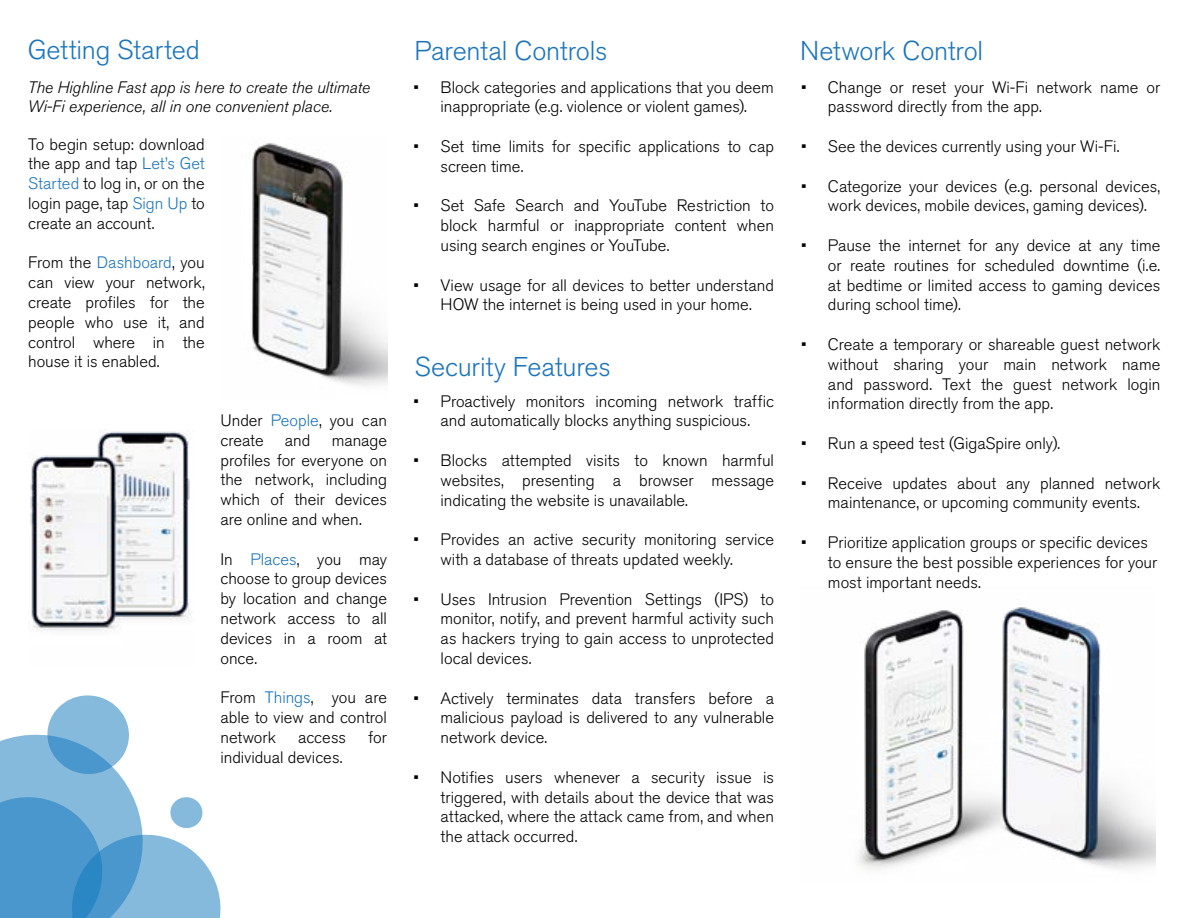
<style>
.page{position:relative;width:1188px;height:918px;background:#fff}
.page>*{position:absolute;margin:0;border:0;box-sizing:border-box;transform-origin:0 0}
.t1{font:300 27px "Akzidenz Grotesk BQ";letter-spacing:-.005em;color:#1c75bc}
.t2{font:300 16.5px/19.8px "Akzidenz Grotesk BQ";color:#000;text-align:justify}
.t3{font:italic 300 16.5px/19.8px "Akzidenz Grotesk BQ";color:#000}
.s1{color:#1c75bc}
</style>
<div class="page">
<svg style="left:0;top:695px;width:221px;height:223px"></svg>
<img style="left:28px;top:431px;width:164px;height:201px">
<img style="left:251px;top:143px;width:136px;height:243px">
<img style="left:858px;top:607px;width:298px;height:263px">
<h1 class="t1" style="left:28px;top:35px;width:174px">Getting Started</h1>
<h1 class="t1" style="left:800px;top:35px;width:184px">Network Control</h1>
<p class="t2" style="left:828px;top:77px;width:334px;text-indent:-27px">• Change or reset your Wi-Fi network name or password directly from the app.</p>
<p class="t2" style="left:801px;top:137px;width:320px">• See the devices currently using your Wi-Fi.</p>
<p class="t2" style="left:828px;top:176px;width:334px;text-indent:-27px">• Categorize your devices (e.g. personal devices, work devices, mobile devices, gaming devices).</p>
<p class="t2" style="left:828px;top:236px;width:334px;text-indent:-27px">• Pause the internet for any device at any time or reate routines for scheduled downtime (i.e. at bedtime or limited access to gaming devices during school time).</p>
<p class="t2" style="left:828px;top:335px;width:334px;text-indent:-27px">• Create a temporary or shareable guest network without sharing your main network name and password. Text the guest network login information directly from the app.</p>
<p class="t2" style="left:801px;top:434px;width:261px">• Run a speed test (GigaSpire only).</p>
<p class="t2" style="left:801px;top:473px;width:361px;text-align:center">• Receive updates about any planned network maintenance, or upcoming community events.</p>
<p class="t2" style="left:828px;top:533px;width:331px;text-align:left;text-indent:-27px">• Prioritize application groups or specific devices to ensure the best possible experiences for your most important needs.</p>
<h1 class="t1" style="left:415px;top:35px;width:194px">Parental Controls</h1>
<p class="t3" style="left:28px;top:77px;width:344px">The Highline Fast app is here to create the ultimate<br>Wi-Fi experience, all in one convenient place.</p>
<p class="t2" style="left:28px;top:134px;width:178px">To begin setup: download the app and tap <span class="s1">Let’s Get Started</span> to log in, or on the login page, tap <span class="s1">Sign Up</span> to create an account.</p>
<p class="t2" style="left:28px;top:253px;width:178px">From the <span class="s1">Dashboard</span>, you can view your network, create profiles for the people who use it, and control where in the house it is enabled.</p>
<p class="t2" style="left:414px;top:77px;width:362px;text-align:center">• Block categories and applications that you deem inappropriate (e.g. violence or violent games).</p>
<p class="t2" style="left:441px;top:137px;width:335px;text-indent:-27px">• Set time limits for specific applications to cap screen time.</p>
<p class="t2" style="left:441px;top:196px;width:335px;text-indent:-27px">• Set Safe Search and YouTube Restriction to block harmful or inappropriate content when using search engines or YouTube.</p>
<p class="t2" style="left:414px;top:275px;width:362px;text-align:center">• View usage for all devices to better understand<br>HOW the internet is being used in your home.</p>
<h1 class="t1" style="left:415px;top:352px;width:198px">Security Features</h1>
<p class="t2" style="left:414px;top:391px;width:362px;text-align:center">• Proactively monitors incoming network traffic and automatically blocks anything suspicious.</p>
<p class="t2" style="left:441px;top:451px;width:335px;text-indent:-27px">• Blocks attempted visits to known harmful websites, presenting a browser message indicating the website is unavailable.</p>
<p class="t2" style="left:441px;top:530px;width:335px;text-indent:-27px">• Provides an active security monitoring service with a database of threats updated weekly.</p>
<p class="t2" style="left:441px;top:589px;width:335px;text-indent:-27px">• Uses Intrusion Prevention Settings (IPS) to monitor, notify, and prevent harmful activity such as hackers trying to gain access to unprotected local devices.</p>
<p class="t2" style="left:441px;top:688px;width:335px;text-indent:-27px">• Actively terminates data transfers before a malicious payload is delivered to any vulnerable network device.</p>
<p class="t2" style="left:441px;top:767px;width:335px;text-indent:-27px">• Notifies users whenever a security issue is triggered, with details about the device that was attacked, where the attack came from, and when the attack occurred.</p>
<p class="t2" style="left:220px;top:411px;width:168px">Under <span class="s1">People</span>, you can create</p>
<p class="t2" style="left:285px;top:431px;width:27px">and</p>
<p class="t2" style="left:220px;top:431px;width:168px;text-indent:111px">manage profiles for everyone on the network, including which of their devices are online and when.</p>
<p class="t2" style="left:220px;top:549px;width:168px">In <span class="s1">Places</span>, you may choose to group devices by location and change network access to all devices in a room at once.</p>
<p class="t2" style="left:220px;top:688px;width:168px">From <span class="s1">Things</span>, you are able to view and control network</p>
<p class="t2" style="left:298px;top:728px;width:50px">access</p>
<p class="t2" style="left:368px;top:728px;width:20px">for</p>
<p class="t2" style="left:220px;top:747px;width:124px">individual devices.</p>
</div>
